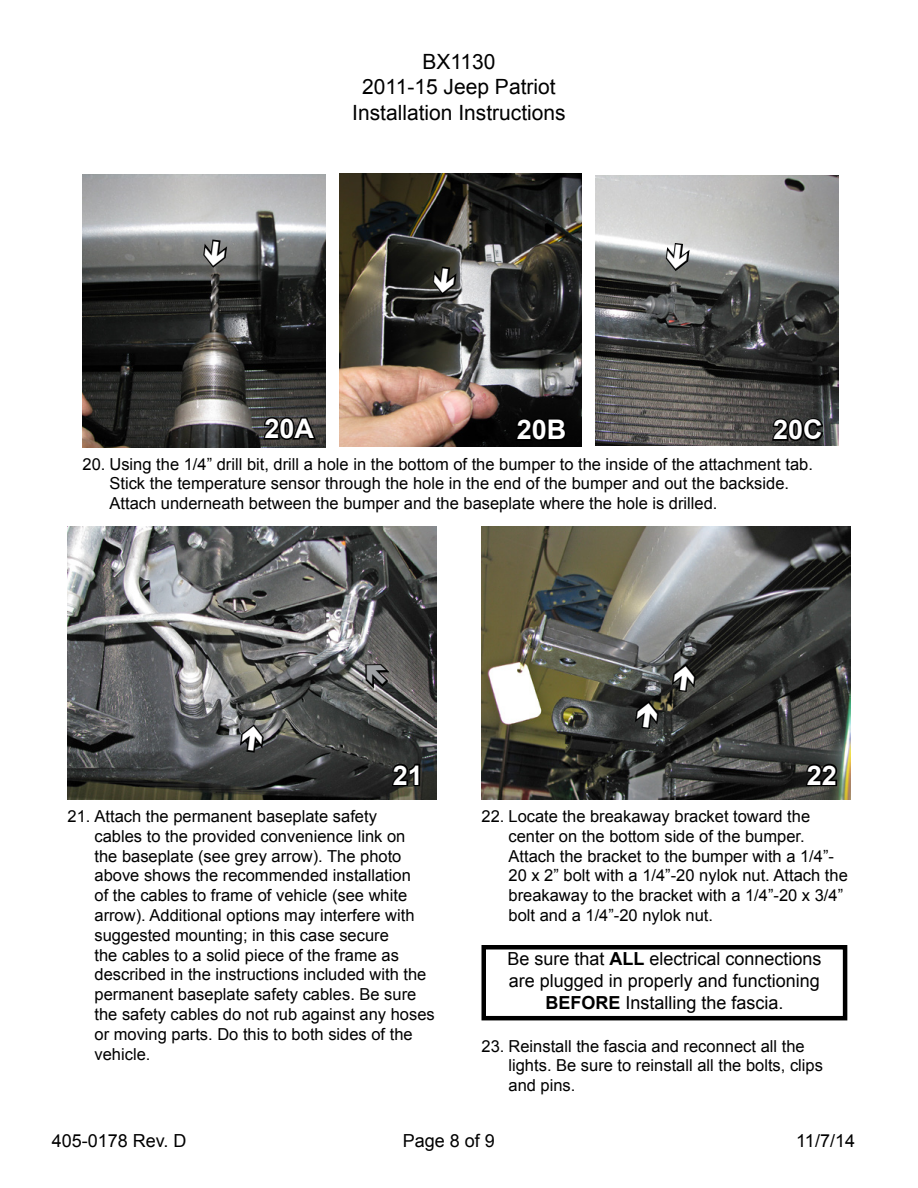
<style>
.page{position:relative;width:918px;height:1188px;background:#fff}
.page>*{position:absolute;margin:0;border:0;box-sizing:border-box;transform-origin:0 0}
.t1{font:700 27px "Arial";color:#fff}
.t2{font:21px/25.2px "Arial";color:#000;text-align:center}
.t3{font:18px/21.6px "Arial";color:#000;text-align:center}
.t4{font:16.5px/19.8px "Arial";color:#000}
.s1{font-weight:700}
</style>
<div class="page">
<img style="left:82px;top:174px;width:244px;height:273px">
<img style="left:339px;top:173px;width:243px;height:273px">
<img style="left:596px;top:176px;width:242px;height:270px">
<svg style="left:262px;top:415px;width:56px;height:27px;background:#242322"></svg>
<img style="left:482px;top:526px;width:368px;height:274px">
<svg style="left:804px;top:762px;width:35px;height:26px"></svg>
<img style="left:68px;top:526px;width:368px;height:274px">
<svg style="left:390px;top:762px;width:32px;height:26px"></svg>
<svg style="left:514px;top:416px;width:55px;height:27px"></svg>
<svg style="left:770px;top:416px;width:55px;height:27px"></svg>
<div style="left:482px;top:945px;width:365px;height:75px;border:4px solid #000"></div>
<svg style="left:201px;top:238px;width:28px;height:32px"></svg>
<svg style="left:670px;top:662px;width:28px;height:32px"></svg>
<svg style="left:430px;top:265px;width:28px;height:32px"></svg>
<svg style="left:663px;top:241px;width:28px;height:32px"></svg>
<svg style="left:238px;top:722px;width:28px;height:32px"></svg>
<svg style="left:364px;top:661px;width:29px;height:31px"></svg>
<svg style="left:633px;top:699px;width:28px;height:32px"></svg>
<p class="t2" style="left:352px;top:50px;width:215px">BX1130<br>2011-15 Jeep Patriot<br>Installation Instructions</p>
<h1 class="t1" style="left:264px;top:411px;width:51px">20A</h1>
<h1 class="t1" style="left:517px;top:412px;width:51px">20B</h1>
<h1 class="t1" style="left:773px;top:412px;width:51px">20C</h1>
<p class="t4" style="left:109px;top:454px;width:705px;text-indent:-27px">20. Using the 1/4” drill bit, drill a hole in the bottom of the bumper to the inside of the attachment tab.<br>Stick the temperature sensor through the hole in the end of the bumper and out the backside.<br>Attach underneath between the bumper and the baseplate where the hole is drilled.</p>
<h1 class="t1" style="left:393px;top:757px;width:32px">21</h1>
<p class="t4" style="left:94px;top:806px;width:342px;text-indent:-27px">21. Attach the permanent baseplate safety<br>cables to the provided convenience link on<br>the baseplate (see grey arrow). The photo above shows the recommended installation<br>of the cables to frame of vehicle (see white arrow). Additional options may interfere with suggested mounting; in this case secure<br>the cables to a solid piece of the frame as described in the instructions included with the permanent baseplate safety cables. Be sure the safety cables do not rub against any hoses or moving parts. Do this to both sides of the vehicle.</p>
<h1 class="t1" style="left:807px;top:757px;width:32px">22</h1>
<p class="t4" style="left:508px;top:806px;width:341px;text-indent:-27px">22. Locate the breakaway bracket toward the center on the bottom side of the bumper.<br>Attach the bracket to the bumper with a 1/4”- 20 x 2” bolt with a 1/4”-20 nylok nut. Attach the breakaway to the bracket with a 1/4”-20 x 3/4” bolt and a 1/4”-20 nylok nut.</p>
<p class="t3" style="left:507px;top:948px;width:316px">Be sure that <span class="s1">ALL</span> electrical connections are plugged in properly and functioning<br><span class="s1">BEFORE</span> Installing the fascia.</p>
<p class="t4" style="left:508px;top:1036px;width:316px;text-indent:-27px">23. Reinstall the fascia and reconnect all the lights. Be sure to reinstall all the bolts, clips and pins.</p>
<p class="t3" style="left:52px;top:1130px;width:136px">405-0178 Rev. D</p>
<p class="t3" style="left:403px;top:1130px;width:94px">Page 8 of 9</p>
<p class="t3" style="left:796px;top:1130px;width:60px">11/7/14</p>
</div>
